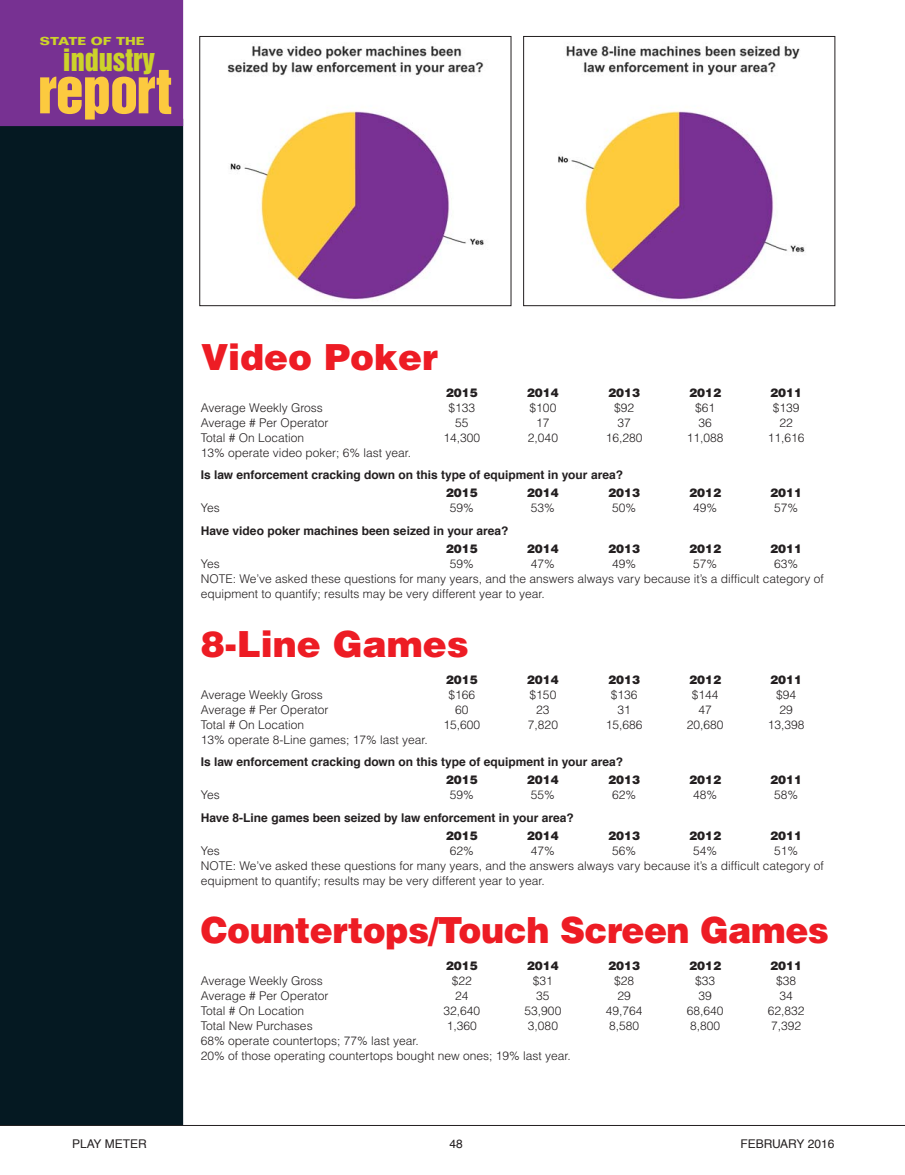
<style>
.page{position:relative;width:905px;height:1175px;background:#fff}
.page>*{position:absolute;margin:0;border:0;box-sizing:border-box;transform-origin:0 0}
.t1{font:56.25px "Helvetica Inserat";letter-spacing:-.02em;color:#fcca3f}
.t2{font:900 36px "Helvetica";letter-spacing:-.015em;color:#ed1c24;scale:.96 1}
.t3{font:900 36px "Helvetica";letter-spacing:-.015em;color:#ed1c24}
.t4{font:28.2px "Helvetica Inserat";color:#cdd32a}
.t5{font:300 12px/15px "Helvetica";color:#231f20}
.t6{font:700 12px/22.5px "Helvetica";color:#231f20}
.t7{font:900 12px "Helvetica";color:#231f20}
.t8{font:12px "Helvetica";color:#231f20}
.t9{font:700 11.25px "Folio";color:#cdd32a;scale:1.2 1}
.s1{font-weight:300}
.s2{font-weight:900}
</style>
<div class="page">
<div style="left:0;top:126px;width:183px;height:999px;background:#051922"></div>
<div style="left:0;top:0;width:183px;height:126px;background:#773192"></div>
<hr style="left:0;top:1125px;width:904px;height:1px;background:#231f20">
<img style="left:227px;top:45px;width:257px;height:255px">
<div style="left:199px;top:36px;width:312px;height:270px;border:1px solid #231f20"></div>
<img style="left:558px;top:46px;width:247px;height:254px">
<div style="left:523px;top:36px;width:312px;height:270px;border:1px solid #231f20"></div>
<p class="t9" style="left:40px;top:37px;width:89px">STATE OF THE</p>
<p class="t4" style="left:63px;top:49px;width:94px">industry</p>
<p class="t1" style="left:38px;top:68px;width:135px">report</p>
<p class="t3" style="left:201px;top:343px;width:239px">Video Poker</p>
<p class="t7" style="left:446px;top:388px;width:34px">2015</p>
<p class="t7" style="left:527px;top:388px;width:34px">2014</p>
<p class="t7" style="left:608px;top:388px;width:34px">2013</p>
<p class="t7" style="left:689px;top:388px;width:34px">2012</p>
<p class="t7" style="left:770px;top:388px;width:34px">2011</p>
<p class="t5" style="left:201px;top:401px;width:124px">Average Weekly Gross</p>
<p class="t5" style="left:448px;top:401px;width:28px">$133</p>
<p class="t5" style="left:529px;top:401px;width:28px">$100</p>
<p class="t5" style="left:614px;top:401px;width:22px">$92</p>
<p class="t5" style="left:695px;top:401px;width:22px">$61</p>
<p class="t5" style="left:772px;top:401px;width:28px">$139</p>
<p class="t5" style="left:201px;top:416px;width:129px">Average # Per Operator</p>
<p class="t5" style="left:455px;top:416px;width:15px">55</p>
<p class="t5" style="left:536px;top:416px;width:15px">17</p>
<p class="t5" style="left:617px;top:416px;width:15px">37</p>
<p class="t5" style="left:698px;top:416px;width:15px">36</p>
<p class="t5" style="left:779px;top:416px;width:15px">22</p>
<p class="t5" style="left:201px;top:431px;width:105px">Total # On Location</p>
<p class="t5" style="left:443px;top:431px;width:38px">14,300</p>
<p class="t5" style="left:528px;top:431px;width:32px">2,040</p>
<p class="t5" style="left:605px;top:431px;width:38px">16,280</p>
<p class="t5" style="left:686px;top:431px;width:38px">11,088</p>
<p class="t5" style="left:767px;top:431px;width:38px">11,616</p>
<p class="t6" style="left:201px;top:442px;width:423px"><span class="s1">13% operate video poker; 6% last year.<br></span>Is law enforcement cracking down on this type of equipment in your area?</p>
<p class="t7" style="left:446px;top:488px;width:34px">2015</p>
<p class="t7" style="left:527px;top:488px;width:34px">2014</p>
<p class="t7" style="left:608px;top:488px;width:34px">2013</p>
<p class="t7" style="left:689px;top:488px;width:34px">2012</p>
<p class="t7" style="left:770px;top:488px;width:34px">2011</p>
<p class="t5" style="left:201px;top:501px;width:20px">Yes</p>
<p class="t5" style="left:450px;top:501px;width:26px">59%</p>
<p class="t5" style="left:531px;top:501px;width:26px">53%</p>
<p class="t5" style="left:612px;top:501px;width:26px">50%</p>
<p class="t5" style="left:693px;top:501px;width:26px">49%</p>
<p class="t5" style="left:774px;top:501px;width:26px">57%</p>
<p class="t6" style="left:446px;top:522px;width:64px;line-height:18px;text-indent:-245px">Have video poker machines been seized in your area?<br><span class="s2">2015</span></p>
<p class="t7" style="left:527px;top:544px;width:34px">2014</p>
<p class="t7" style="left:608px;top:544px;width:34px">2013</p>
<p class="t7" style="left:689px;top:544px;width:34px">2012</p>
<p class="t7" style="left:770px;top:544px;width:34px">2011</p>
<p class="t5" style="left:201px;top:557px;width:20px">Yes</p>
<p class="t5" style="left:450px;top:557px;width:26px">59%</p>
<p class="t5" style="left:531px;top:557px;width:26px">47%</p>
<p class="t5" style="left:612px;top:557px;width:26px">49%</p>
<p class="t5" style="left:693px;top:557px;width:26px">57%</p>
<p class="t5" style="left:201px;top:557px;width:624px;text-indent:573px">63%<br>NOTE: We’ve asked these questions for many years, and the answers always vary because it’s a difficult category of equipment to quantify; results may be very different year to year.</p>
<p class="t3" style="left:201px;top:630px;width:269px">8-Line Games</p>
<p class="t7" style="left:446px;top:675px;width:34px">2015</p>
<p class="t7" style="left:527px;top:675px;width:34px">2014</p>
<p class="t7" style="left:608px;top:675px;width:34px">2013</p>
<p class="t7" style="left:689px;top:675px;width:34px">2012</p>
<p class="t7" style="left:770px;top:675px;width:34px">2011</p>
<p class="t5" style="left:201px;top:688px;width:124px">Average Weekly Gross</p>
<p class="t5" style="left:448px;top:688px;width:28px">$166</p>
<p class="t5" style="left:529px;top:688px;width:28px">$150</p>
<p class="t5" style="left:610px;top:688px;width:28px">$136</p>
<p class="t5" style="left:691px;top:688px;width:28px">$144</p>
<p class="t5" style="left:776px;top:688px;width:22px">$94</p>
<p class="t5" style="left:201px;top:703px;width:129px">Average # Per Operator</p>
<p class="t5" style="left:455px;top:703px;width:15px">60</p>
<p class="t5" style="left:536px;top:703px;width:15px">23</p>
<p class="t5" style="left:617px;top:703px;width:15px">31</p>
<p class="t5" style="left:698px;top:703px;width:15px">47</p>
<p class="t5" style="left:779px;top:703px;width:15px">29</p>
<p class="t5" style="left:201px;top:718px;width:105px">Total # On Location</p>
<p class="t5" style="left:443px;top:718px;width:38px">15,600</p>
<p class="t5" style="left:528px;top:718px;width:32px">7,820</p>
<p class="t5" style="left:605px;top:718px;width:38px">15,686</p>
<p class="t5" style="left:686px;top:718px;width:38px">20,680</p>
<p class="t5" style="left:767px;top:718px;width:38px">13,398</p>
<p class="t6" style="left:201px;top:729px;width:423px"><span class="s1">13% operate 8-Line games; 17% last year.<br></span>Is law enforcement cracking down on this type of equipment in your area?</p>
<p class="t7" style="left:446px;top:775px;width:34px">2015</p>
<p class="t7" style="left:527px;top:775px;width:34px">2014</p>
<p class="t7" style="left:608px;top:775px;width:34px">2013</p>
<p class="t7" style="left:689px;top:775px;width:34px">2012</p>
<p class="t7" style="left:770px;top:775px;width:34px">2011</p>
<p class="t5" style="left:201px;top:788px;width:20px">Yes</p>
<p class="t5" style="left:450px;top:788px;width:26px">59%</p>
<p class="t5" style="left:531px;top:788px;width:26px">55%</p>
<p class="t5" style="left:612px;top:788px;width:26px">62%</p>
<p class="t5" style="left:693px;top:788px;width:26px">48%</p>
<p class="t5" style="left:774px;top:788px;width:26px">58%</p>
<p class="t6" style="left:446px;top:809px;width:129px;line-height:18px;text-indent:-245px">Have 8-Line games been seized by law enforcement in your area?<br><span class="s2">2015</span></p>
<p class="t7" style="left:527px;top:831px;width:34px">2014</p>
<p class="t7" style="left:608px;top:831px;width:34px">2013</p>
<p class="t7" style="left:689px;top:831px;width:34px">2012</p>
<p class="t7" style="left:770px;top:831px;width:34px">2011</p>
<p class="t5" style="left:201px;top:844px;width:20px">Yes</p>
<p class="t5" style="left:450px;top:844px;width:26px">62%</p>
<p class="t5" style="left:531px;top:844px;width:26px">47%</p>
<p class="t5" style="left:612px;top:844px;width:26px">56%</p>
<p class="t5" style="left:693px;top:844px;width:26px">54%</p>
<p class="t5" style="left:201px;top:844px;width:624px;text-indent:573px">51%<br>NOTE: We’ve asked these questions for many years, and the answers always vary because it’s a difficult category of equipment to quantify; results may be very different year to year.</p>
<p class="t2" style="left:201px;top:916px;width:656px">Countertops/Touch Screen Games</p>
<p class="t7" style="left:446px;top:961px;width:34px">2015</p>
<p class="t7" style="left:527px;top:961px;width:34px">2014</p>
<p class="t7" style="left:608px;top:961px;width:34px">2013</p>
<p class="t7" style="left:689px;top:961px;width:34px">2012</p>
<p class="t7" style="left:770px;top:961px;width:34px">2011</p>
<p class="t5" style="left:201px;top:974px;width:124px">Average Weekly Gross</p>
<p class="t5" style="left:452px;top:974px;width:22px">$22</p>
<p class="t5" style="left:533px;top:974px;width:22px">$31</p>
<p class="t5" style="left:614px;top:974px;width:22px">$28</p>
<p class="t5" style="left:695px;top:974px;width:22px">$33</p>
<p class="t5" style="left:776px;top:974px;width:22px">$38</p>
<p class="t5" style="left:201px;top:989px;width:129px">Average # Per Operator</p>
<p class="t5" style="left:455px;top:989px;width:15px">24</p>
<p class="t5" style="left:536px;top:989px;width:15px">35</p>
<p class="t5" style="left:617px;top:989px;width:15px">29</p>
<p class="t5" style="left:698px;top:989px;width:15px">39</p>
<p class="t5" style="left:779px;top:989px;width:15px">34</p>
<p class="t5" style="left:201px;top:1004px;width:105px">Total # On Location</p>
<p class="t5" style="left:443px;top:1004px;width:38px">32,640</p>
<p class="t5" style="left:524px;top:1004px;width:38px">53,900</p>
<p class="t5" style="left:605px;top:1004px;width:38px">49,764</p>
<p class="t5" style="left:686px;top:1004px;width:38px">68,640</p>
<p class="t5" style="left:767px;top:1004px;width:38px">62,832</p>
<p class="t5" style="left:201px;top:1019px;width:113px">Total New Purchases</p>
<p class="t5" style="left:447px;top:1019px;width:32px">1,360</p>
<p class="t5" style="left:528px;top:1019px;width:32px">3,080</p>
<p class="t5" style="left:609px;top:1019px;width:32px">8,580</p>
<p class="t5" style="left:690px;top:1019px;width:32px">8,800</p>
<p class="t5" style="left:771px;top:1019px;width:32px">7,392</p>
<p class="t5" style="left:201px;top:1034px;width:371px">68% operate countertops; 77% last year.<br>20% of those operating countertops bought new ones; 19% last year.</p>
<p class="t8" style="left:72px;top:1138px;width:76px">PLAY METER</p>
<p class="t8" style="left:449px;top:1138px;width:15px">48</p>
<p class="t8" style="left:740px;top:1138px;width:95px">FEBRUARY 2016</p>
</div>
